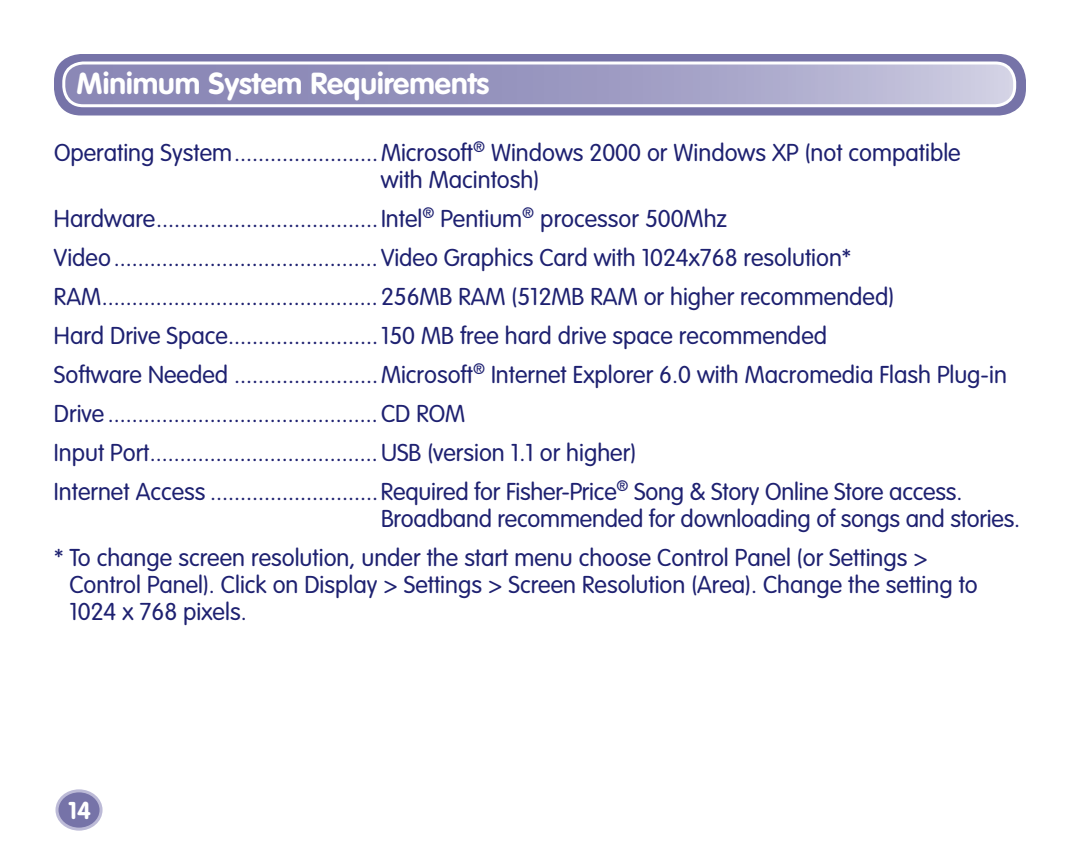
<style>
.page{position:relative;width:1080px;height:864px;background:#fff}
.page>*{position:absolute;margin:0;border:0;box-sizing:border-box;transform-origin:0 0}
.t1{font:700 30px "VAG Rounded";color:#fff}
.t2{font:300 24px/39px "VAG Rounded";color:#1e2171}
.t3{font:700 24px "VAG Rounded";color:#fff}
</style>
<div class="page">
<div style="left:57px;top:791px;width:44px;height:38px;background:#7673a8;border-radius:50%"></div>
<div style="left:56px;top:789px;width:47px;height:42px;border:3px solid #bcbad7;border-radius:50%"></div>
<div style="left:54px;top:54px;width:972px;height:62px;background:#7673a8;border-radius:27px"></div>
<svg style="left:64px;top:63px;width:951px;height:43px;background:#a09ec4"></svg>
<div style="left:62px;top:62px;width:954px;height:45px;border:3px solid #fff;border-radius:19px"></div>
<p class="t1" style="left:77px;top:71px;width:414px">Minimum System Requirements</p>
<p class="t2" style="left:381px;top:141px;width:581px;line-height:27px;text-indent:-327px">Operating System ........................ Microsoft<sup>®</sup> Windows 2000 or Windows XP (not compatible with Macintosh)</p>
<p class="t2" style="left:54px;top:201px;width:954px">Hardware ..................................... Intel<sup>®</sup> Pentium<sup>®</sup> processor 500Mhz<br>Video ............................................ Video Graphics Card with 1024x768 resolution*<br>RAM .............................................. 256MB RAM (512MB RAM or higher recommended)<br>Hard Drive Space ......................... 150 MB free hard drive space recommended<br>Software Needed ........................ Microsoft<sup>®</sup> Internet Explorer 6.0 with Macromedia Flash Plug-in Drive ............................................. CD ROM<br>Input Port ...................................... USB (version 1.1 or higher)<br>Internet Access ............................ Required for Fisher-Price<sup>®</sup> Song &amp; Story Online Store access.</p>
<p class="t2" style="left:54px;top:501px;width:968px;text-indent:327px">Broadband recommended for downloading of songs and stories. * To change screen resolution, under the start menu choose Control Panel (or Settings &gt;</p>
<p class="t2" style="left:69px;top:573px;width:910px;line-height:27px">Control Panel). Click on Display &gt; Settings &gt; Screen Resolution (Area). Change the setting to<br>1024 x 768 pixels.</p>
<p class="t3" style="left:68px;top:800px;width:24px">14</p>
</div>
